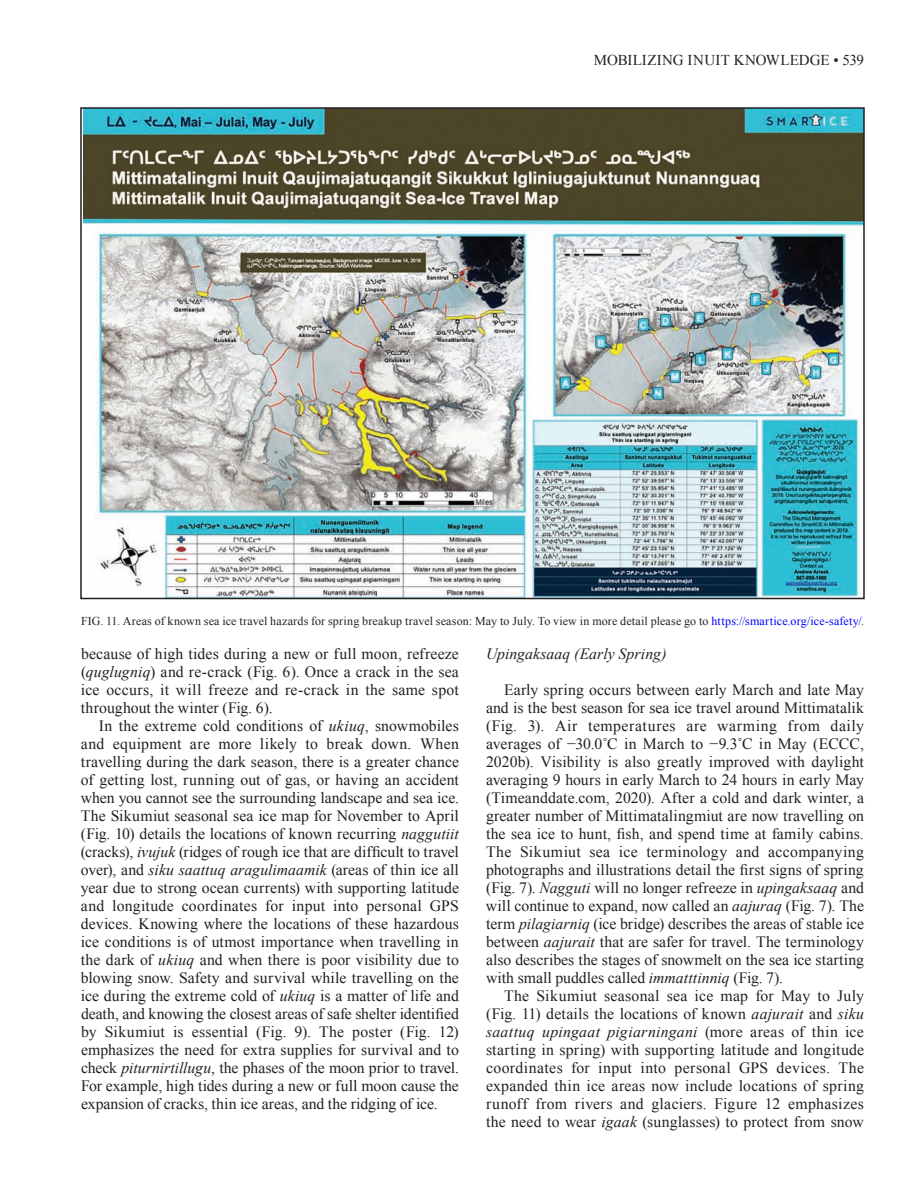
<style>
.page{position:relative;width:918px;height:1188px;background:#fff}
.page>*{position:absolute;margin:0;border:0;box-sizing:border-box;transform-origin:0 0}
.Body_Copy{font:15.75px/18px "Times New Roman";letter-spacing:.01em;color:#231f20;text-align:justify}
.Header_Level_2{font:italic 15.75px "Times New Roman";color:#231f20}
.t1{font:15px "Times New Roman";color:#231f20}
.Table_Copy{font:12px "Times New Roman";letter-spacing:.015em;color:#231f20}
.s1{color:#00f}
.s2{font-style:italic}
</style>
<div class="page">
<img style="left:84px;top:110px;width:778px;height:486px">
<p class="t1" style="left:594px;top:50px;width:272px">MOBILIZING INUIT KNOWLEDGE • 539</p>
<p class="Table_Copy" style="left:81px;top:613px;width:784px">FIG. 11. Areas of known sea ice travel hazards for spring breakup travel season: May to July. To view in more detail please go to <span class="s1">https://smartice.org/ice-safety/</span>.</p>
<p class="Body_Copy" style="left:81px;top:644px;width:380px">because of high tides during a new or full moon, refreeze (<span class="s2">quglugniq</span>) and re-crack (Fig. 6). Once a crack in the sea ice occurs, it will freeze and re-crack in the same spot throughout the winter (Fig. 6).</p>
<p class="Body_Copy" style="left:81px;top:716px;width:380px;text-indent:18px">In the extreme cold conditions of <span class="s2">ukiuq</span>, snowmobiles and equipment are more likely to break down. When travelling during the dark season, there is a greater chance of getting lost, running out of gas, or having an accident when you cannot see the surrounding landscape and sea ice.<br>The Sikumiut seasonal sea ice map for November to April (Fig. 10) details the locations of known recurring <span class="s2">naggutiit </span>(cracks), <span class="s2">ivujuk</span> (ridges of rough ice that are difficult to travel over), and <span class="s2">siku saattuq aragulimaamik</span> (areas of thin ice all year due to strong ocean currents) with supporting latitude and longitude coordinates for input into personal GPS devices. Knowing where the locations of these hazardous ice conditions is of utmost importance when travelling in the dark of <span class="s2">ukiuq</span> and when there is poor visibility due to blowing snow. Safety and survival while travelling on the ice during the extreme cold of <span class="s2">ukiuq</span> is a matter of life and death, and knowing the closest areas of safe shelter identified by Sikumiut is essential (Fig. 9). The poster (Fig. 12) emphasizes the need for extra supplies for survival and to check <span class="s2">piturnirtillugu</span>, the phases of the moon prior to travel.<br>For example, high tides during a new or full moon cause the expansion of cracks, thin ice areas, and the ridging of ice.</p>
<p class="Header_Level_2" style="left:486px;top:643px;width:182px">Upingaksaaq (Early Spring)</p>
<p class="Body_Copy" style="left:486px;top:680px;width:380px;text-indent:18px">Early spring occurs between early March and late May and is the best season for sea ice travel around Mittimatalik (Fig. 3). Air temperatures are warming from daily averages of −30.0˚C in March to −9.3˚C in May (ECCC, 2020b). Visibility is also greatly improved with daylight averaging 9 hours in early March to 24 hours in early May (Timeanddate.com, 2020). After a cold and dark winter, a greater number of Mittimatalingmiut are now travelling on the sea ice to hunt, fish, and spend time at family cabins.<br>The Sikumiut sea ice terminology and accompanying photographs and illustrations detail the first signs of spring (Fig. 7). <span class="s2">Nagguti</span> will no longer refreeze in <span class="s2">upingaksaaq</span> and will continue to expand, now called an <span class="s2">aajuraq</span> (Fig. 7). The term <span class="s2">pilagiarniq</span> (ice bridge) describes the areas of stable ice between <span class="s2">aajurait</span> that are safer for travel. The terminology also describes the stages of snowmelt on the sea ice starting with small puddles called <span class="s2">immatttinniq</span> (Fig. 7).</p>
<p class="Body_Copy" style="left:486px;top:987px;width:380px;text-indent:18px">The Sikumiut seasonal sea ice map for May to July (Fig. 11) details the locations of known <span class="s2">aajurait</span> and <span class="s2">siku saattuq upingaat pigiarningani</span> (more areas of thin ice starting in spring) with supporting latitude and longitude coordinates for input into personal GPS devices. The expanded thin ice areas now include locations of spring runoff from rivers and glaciers. Figure 12 emphasizes the need to wear <span class="s2">igaak</span> (sunglasses) to protect from snow</p>
</div>
